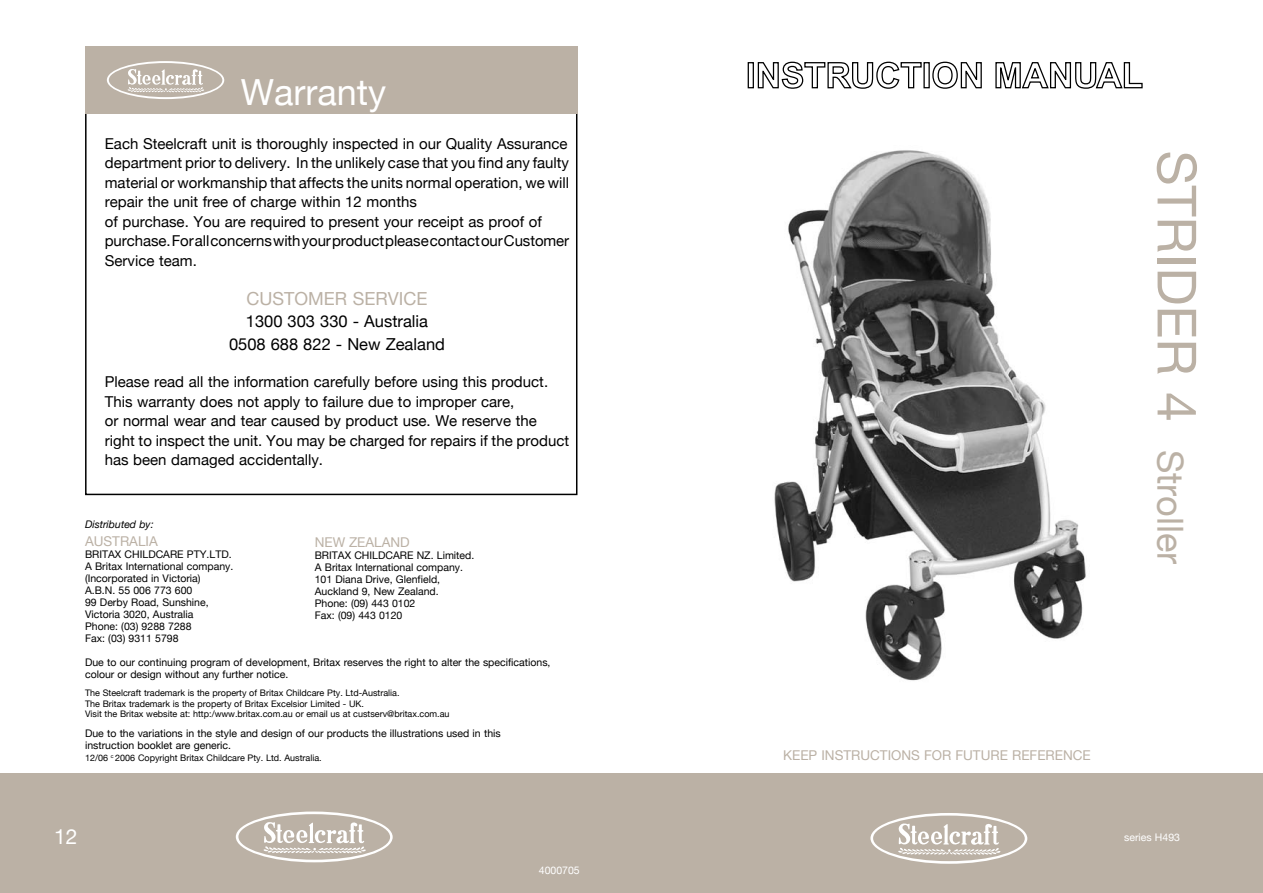
<style>
.page{position:relative;width:1263px;height:893px;background:#fff}
.page>*{position:absolute;margin:0;border:0;box-sizing:border-box;transform-origin:0 0}
.t1{font:54px "Helvetica Neue";color:#bbb1a5}
.t2{font:36px "Helvetica Neue";color:#fff}
.t3{font:21px "Helvetica Neue";color:#fff}
.t4{font:18px "Helvetica Neue";color:#bbb1a5}
.t5{font:16.5px/22.5px "Helvetica Neue";color:#000;text-align:center}
.t6{font:15px/19.5px "Helvetica Neue";color:#000}
.t7{font:13.5px "Helvetica Neue";color:#bbb1a5}
.t8{font:10.5px/12px "Helvetica Neue";color:#000}
.t9{font:10.5px "Helvetica Neue";color:#fff}
.t10{font:italic 10.5px "Helvetica Neue";color:#000}
.t11{font:9px/10.5px "Helvetica Neue";color:#000}
.s1{font-size:36px}
</style>
<div class="page">
<div style="left:85px;top:47px;width:492px;height:67px;background:#bbb1a5"></div>
<div style="left:0;top:774px;width:1263px;height:119px;background:#bbb1a5"></div>
<img style="left:774px;top:150px;width:312px;height:531px">
<svg style="left:235px;top:811px;width:158px;height:52px"></svg>
<svg style="left:748px;top:62px;width:395px;height:27px"></svg>
<svg style="left:107px;top:61px;width:118px;height:38px"></svg>
<svg style="left:870px;top:813px;width:158px;height:51px"></svg>
<h2 class="t2" style="left:241px;top:70px;width:147px">Warranty</h2>
<p class="t6" style="left:105px;top:133px;width:466px">Each Steelcraft unit is thoroughly inspected in our Quality Assurance department prior to delivery. In the unlikely case that you find any faulty material or workmanship that affects the units normal operation, we will repair the unit free of charge within 12 months<br>of purchase. You are required to present your receipt as proof of purchase. For all concerns with your product please contact our Customer Service team.</p>
<p class="t4" style="left:247px;top:288px;width:182px">CUSTOMER SERVICE</p>
<p class="t5" style="left:229px;top:310px;width:217px">1300 303 330 - Australia<br>0508 688 822 - New Zealand</p>
<p class="t6" style="left:105px;top:372px;width:466px">Please read all the information carefully before using this product.<br>This warranty does not apply to failure due to improper care,<br>or normal wear and tear caused by product use. We reserve the right to inspect the unit. You may be charged for repairs if the product has been damaged accidentally.</p>
<p class="t10" style="left:85px;top:518px;width:70px">Distributed by:</p>
<p class="t7" style="left:85px;top:533px;width:74px">AUSTRALIA</p>
<p class="t8" style="left:85px;top:548px;width:150px">BRITAX CHILDCARE PTY.LTD.<br>A Britax International company. (Incorporated in Victoria)<br>A.B.N. 55 006 773 600<br>99 Derby Road, Sunshine,<br>Victoria 3020, Australia<br>Phone: (03) 9288 7288<br>Fax: (03) 9311 5798</p>
<p class="t8" style="left:85px;top:656px;width:467px">Due to our continuing program of development, Britax reserves the right to alter the specifications, colour or design without any further notice.</p>
<p class="t11" style="left:85px;top:688px;width:366px">The Steelcraft trademark is the property of Britax Childcare Pty. Ltd-Australia.<br>The Britax trademark is the property of Britax Excelsior Limited - UK.<br>Visit the Britax website at: http:/www.britax.com.au or email us at custserv@britax.com.au</p>
<p class="t8" style="left:85px;top:727px;width:417px">Due to the variations in the style and design of our products the illustrations used in this instruction booklet are generic.</p>
<p class="t11" style="left:85px;top:752px;width:238px">12/06 <sup>c</sup> 2006 Copyright Britax Childcare Pty. Ltd. Australia.</p>
<p class="t7" style="left:315px;top:534px;width:96px">NEW ZEALAND</p>
<p class="t8" style="left:315px;top:549px;width:161px">BRITAX CHILDCARE NZ. Limited.<br>A Britax International company.<br>101 Diana Drive, Glenfield,<br>Auckland 9, New Zealand.<br>Phone: (09) 443 0102<br>Fax: (09) 443 0120</p>
<h3 class="t3" style="left:54px;top:824px;width:25px">12</h3>
<p class="t9" style="left:539px;top:864px;width:42px">4000705</p>
<h1 class="t1" style="left:1209px;top:151px;width:415px;rotate:90deg">STRIDER 4 <span class="s1">Stroller</span></h1>
<p class="t7" style="left:783px;top:747px;width:309px">KEEP INSTRUCTIONS FOR FUTURE REFERENCE</p>
<p class="t9" style="left:1124px;top:831px;width:57px">series H493</p>
</div>
